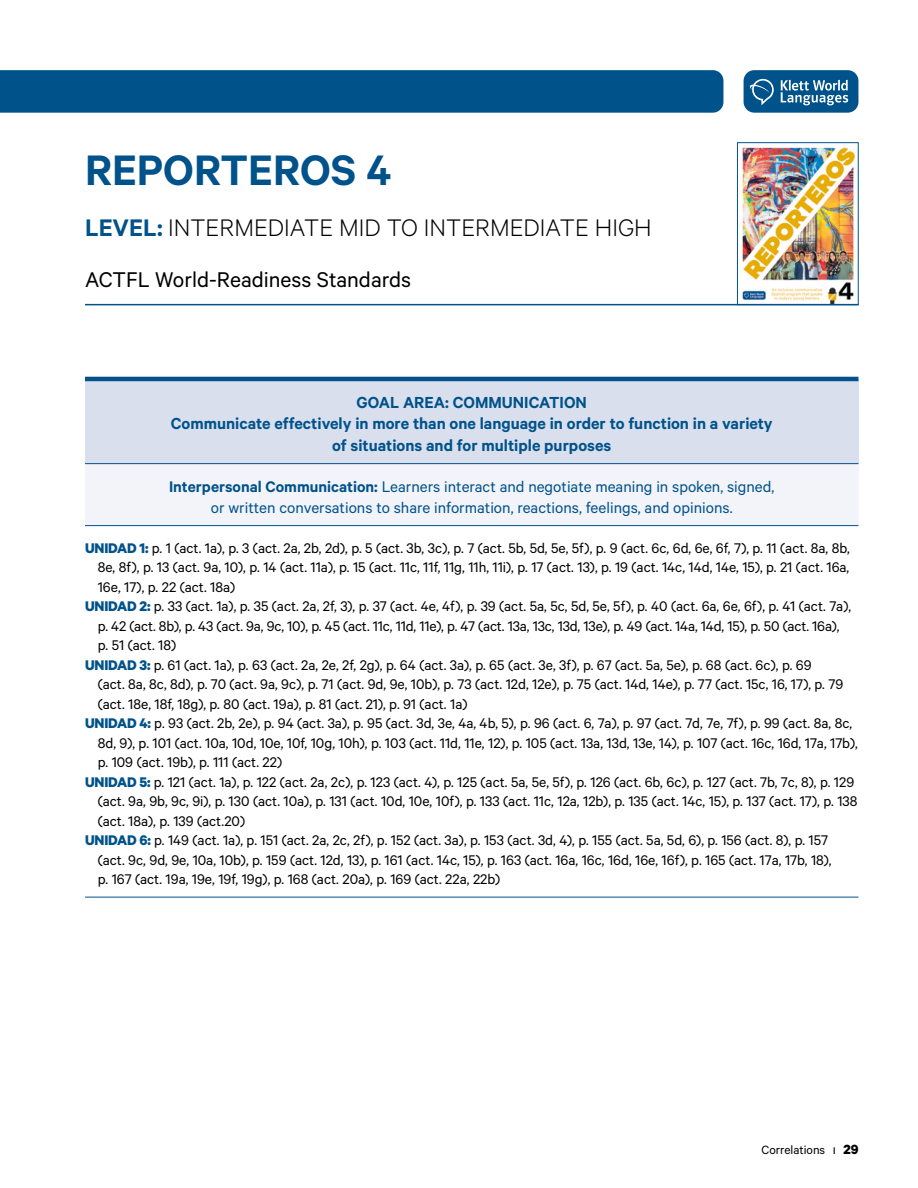
<style>
.page{position:relative;width:918px;height:1188px;background:#fff}
.page>*{position:absolute;margin:0;border:0;box-sizing:border-box;transform-origin:0 0}
.t1{font:600 48px "Calibre";color:#00528a}
.t2{font:300 27px "Calibre";color:#000}
.t3{font:24px "Calibre";color:#000}
._000_tablas_cabecera_rango1{font:600 18px/21.6px "Calibre";color:#00528a;text-align:center}
._000_tablas_cabecera_rango2{font:17.25px/21px "Calibre";color:#00528a;text-align:center}
._000_tablas_texto{font:15.75px/19.5px "Calibre";color:#000}
.t4{font:13.5px "Calibre";color:#000}
.s1{font-weight:600;color:#00528a}
.s2{font-weight:600}
.s3{font-weight:700;color:#00528a}
.s4{font-size:15px}
.s5{font-weight:700;font-size:15px}
</style>
<div class="page">
<div style="left:744px;top:70px;width:114px;height:43px;background:#00528a;border-radius:11px"></div>
<svg style="left:781px;top:80px;width:67px;height:25px"></svg>
<svg style="left:750px;top:79px;width:24px;height:26px"></svg>
<div style="left:0;top:70px;width:723px;height:43px;background:#00528a"></div>
<div style="left:85px;top:379px;width:773px;height:85px;background:#d9dfed"></div>
<div style="left:85px;top:464px;width:773px;height:62px;background:#f3f4f9"></div>
<hr style="left:85px;top:897px;width:773px;height:1px;background:#00528a">
<hr style="left:85px;top:377px;width:773px;height:4px;background:#00528a">
<hr style="left:85px;top:463px;width:773px;height:1px;background:#00528a">
<hr style="left:85px;top:525px;width:773px;height:1px;background:#00528a">
<img style="left:742px;top:147px;width:114px;height:156px">
<div style="left:737px;top:142px;width:121px;height:163px;border:1px solid #00528a"></div>
<hr style="left:85px;top:304px;width:773px;height:1px;background:#00528a">
<p class="t1" style="left:85px;top:141px;width:308px">REPORTEROS 4</p>
<p class="t2" style="left:85px;top:212px;width:568px"><span class="s1">LEVEL:</span> INTERMEDIATE MID TO INTERMEDIATE HIGH</p>
<p class="t3" style="left:85px;top:265px;width:328px">ACTFL World-Readiness Standards</p>
<p class="_000_tablas_cabecera_rango1" style="left:357px;top:391px;width:232px">GOAL AREA: COMMUNICATION</p>
<p class="_000_tablas_cabecera_rango1" style="left:171px;top:412px;width:604px">Communicate effectively in more than one language in order to function in a variety of situations and for multiple purposes</p>
<p class="_000_tablas_cabecera_rango2" style="left:169px;top:475px;width:607px"><span class="s2">Interpersonal Communication:</span> Learners interact and negotiate meaning in spoken, signed, or written conversations to share information, reactions, feelings, and opinions.</p>
<p class="_000_tablas_texto" style="left:98px;top:538px;width:754px;text-align:justify;text-indent:-13px"><span class="s3">UNIDAD 1:</span> p. 1 (act. 1a), p. 3 (act. 2a, 2b, 2d), p. 5 (act. 3b, 3c), p. 7 (act. 5b, 5d, 5e, 5f), p. 9 (act. 6c, 6d, 6e, 6f, 7), p. 11 (act. 8a, 8b, 8e, 8f), p. 13 (act. 9a, 10), p. 14 (act. 11a), p. 15 (act. 11c, 11f, 11g, 11h, 11i), p. 17 (act. 13), p. 19 (act. 14c, 14d, 14e, 15), p. 21 (act. 16a, 16e, 17), p. 22 (act. 18a)</p>
<p class="_000_tablas_texto" style="left:98px;top:596px;width:755px;text-indent:-13px"><span class="s3">UNIDAD 2:</span> p. 33 (act. 1a), p. 35 (act. 2a, 2f, 3), p. 37 (act. 4e, 4f), p. 39 (act. 5a, 5c, 5d, 5e, 5f), p. 40 (act. 6a, 6e, 6f), p. 41 (act. 7a), p. 42 (act. 8b), p. 43 (act. 9a, 9c, 10), p. 45 (act. 11c, 11d, 11e), p. 47 (act. 13a, 13c, 13d, 13e), p. 49 (act. 14a, 14d, 15), p. 50 (act. 16a), p. 51 (act. 18)</p>
<p class="_000_tablas_texto" style="left:98px;top:655px;width:747px;text-indent:-13px"><span class="s3">UNIDAD 3:</span> p. 61 (act. 1a), p. 63 (act. 2a, 2e, 2f, 2g), p. 64 (act. 3a), p. 65 (act. 3e, 3f), p. 67 (act. 5a, 5e), p. 68 (act. 6c), p. 69<br>(act. 8a, 8c, 8d), p. 70 (act. 9a, 9c), p. 71 (act. 9d, 9e, 10b), p. 73 (act. 12d, 12e), p. 75 (act. 14d, 14e), p. 77 (act. 15c, 16, 17), p. 79 (act. 18e, 18f, 18g), p. 80 (act. 19a), p. 81 (act. 21), p. 91 (act. 1a)</p>
<p class="_000_tablas_texto" style="left:98px;top:713px;width:762px;text-indent:-13px"><span class="s3">UNIDAD 4:</span> p. 93 (act. 2b, 2e), p. 94 (act. 3a), p. 95 (act. 3d, 3e, 4a, 4b, 5), p. 96 (act. 6, 7a), p. 97 (act. 7d, 7e, 7f), p. 99 (act. 8a, 8c,<br>8d, 9), p. 101 (act. 10a, 10d, 10e, 10f, 10g, 10h), p. 103 (act. 11d, 11e, 12), p. 105 (act. 13a, 13d, 13e, 14), p. 107 (act. 16c, 16d, 17a, 17b), p. 109 (act. 19b), p. 111 (act. 22)</p>
<p class="_000_tablas_texto" style="left:98px;top:772px;width:761px;text-indent:-13px"><span class="s3">UNIDAD 5:</span> p. 121 (act. 1a), p. 122 (act. 2a, 2c), p. 123 (act. 4), p. 125 (act. 5a, 5e, 5f), p. 126 (act. 6b, 6c), p. 127 (act. 7b, 7c, 8), p. 129 (act. 9a, 9b, 9c, 9i), p. 130 (act. 10a), p. 131 (act. 10d, 10e, 10f), p. 133 (act. 11c, 12a, 12b), p. 135 (act. 14c, 15), p. 137 (act. 17), p. 138 (act. 18a), p. 139 (act.20)</p>
<p class="_000_tablas_texto" style="left:98px;top:830px;width:735px;text-indent:-13px"><span class="s3">UNIDAD 6:</span> p. 149 (act. 1a), p. 151 (act. 2a, 2c, 2f), p. 152 (act. 3a), p. 153 (act. 3d, 4), p. 155 (act. 5a, 5d, 6), p. 156 (act. 8), p. 157 (act. 9c, 9d, 9e, 10a, 10b), p. 159 (act. 12d, 13), p. 161 (act. 14c, 15), p. 163 (act. 16a, 16c, 16d, 16e, 16f), p. 165 (act. 17a, 17b, 18), p. 167 (act. 19a, 19e, 19f, 19g), p. 168 (act. 20a), p. 169 (act. 22a, 22b)</p>
<p class="t4" style="left:762px;top:1141px;width:98px">Correlations <span class="s4">ı</span> <span class="s5">29</span></p>
</div>
